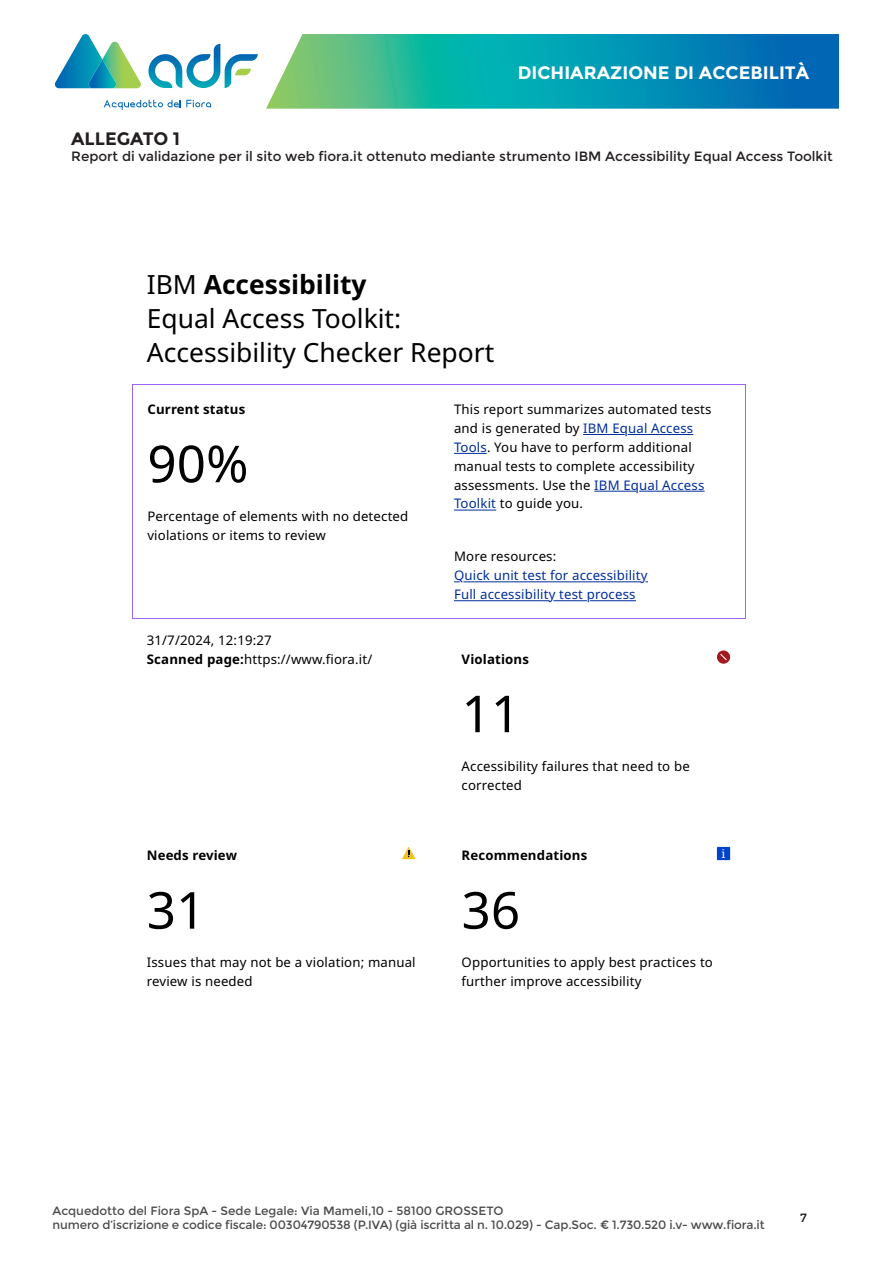
<style>
.page{position:relative;width:893px;height:1263px;background:#fff}
.page>*{position:absolute;margin:0;border:0;box-sizing:border-box;transform-origin:0 0}
.t1{font:51px "Cairo Font 0 0";letter-spacing:.005em;color:#000}
.t2{font:26.4px/34px "Cairo Font 0 0";color:#000}
.t3{font:26.4px "Cairo Font 1 0";color:#000}
.t4{font:700 18px "Montserrat";color:#fff}
.t5{font:700 18px "Montserrat";color:#231f20}
.t6{font:13.5px "Montserrat";color:#231f20}
.t7{font:13.2px/18.9px "Cairo Font 0 0";letter-spacing:.01em;color:#000}
.t8{font:13.2px/18.9px "Cairo Font 0 0";letter-spacing:.01em;color:#002d9c}
.t9{font:13.2px "Cairo Font 1 0";letter-spacing:.01em;color:#000}
.t10{font:12.3px "Cairo Font 2 0";color:#fff}
.t11{font:12px/14.4px "Montserrat";letter-spacing:-.01em;color:#4b4c4d}
.t12{font:12px "Montserrat";color:#231f20}
.s1{font-family:"Cairo Font 0 0"}
.s2{color:#002d9c}
.s3{font-family:"Cairo Font 1 0"}
</style>
<div class="page">
<svg style="left:148px;top:44px;width:110px;height:44px"></svg>
<svg style="left:55px;top:34px;width:86px;height:54px"></svg>
<svg style="left:104px;top:100px;width:107px;height:10px"></svg>
<svg style="left:266px;top:34px;width:573px;height:75px;background:#1ea0aa"></svg>
<hr style="left:132px;top:384px;width:613px;height:1px;background:#9e63fb">
<hr style="left:745px;top:384px;width:1px;height:235px;background:#9e63fb">
<hr style="left:132px;top:619px;width:614px;height:1px;background:#9e63fb">
<hr style="left:132px;top:384px;width:1px;height:235px;background:#9e63fb">
<hr style="left:583px;top:434px;width:42px;height:1px;background:#002d9c">
<hr style="left:628px;top:434px;width:65px;height:1px;background:#002d9c">
<hr style="left:454px;top:453px;width:33px;height:1px;background:#002d9c">
<hr style="left:594px;top:491px;width:42px;height:1px;background:#002d9c">
<hr style="left:639px;top:491px;width:66px;height:1px;background:#002d9c">
<hr style="left:454px;top:510px;width:42px;height:1px;background:#002d9c">
<hr style="left:463px;top:581px;width:179px;height:1px;background:#002d9c">
<hr style="left:454px;top:600px;width:96px;height:1px;background:#002d9c">
<hr style="left:553px;top:600px;width:34px;height:1px;background:#002d9c">
<hr style="left:590px;top:600px;width:46px;height:1px;background:#002d9c">
<svg style="left:717px;top:650px;width:13px;height:14px"></svg>
<svg style="left:402px;top:847px;width:13px;height:12px"></svg>
<div style="left:717px;top:847px;width:13px;height:13px;background:#0043ce"></div>
<h3 class="t4" style="left:518px;top:62px;width:293px">DICHIARAZIONE DI ACCEBILITÀ</h3>
<p class="t5" style="left:71px;top:128px;width:110px">ALLEGATO 1</p>
<p class="t6" style="left:71px;top:148px;width:763px">Report di validazione per il sito web fiora.it ottenuto mediante strumento IBM Accessibility Equal Access Toolkit</p>
<h2 class="t3" style="left:147px;top:274px;width:221px"><span class="s1">IBM</span> Accessibility</h2>
<h2 class="t2" style="left:147px;top:304px;width:349px">Equal Access Toolkit:<br>Accessibility Checker Report</h2>
<p class="t9" style="left:147px;top:404px;width:99px">Current status</p>
<h1 class="t1" style="left:147px;top:443px;width:103px">90%</h1>
<p class="t7" style="left:147px;top:508px;width:262px">Percentage of elements with no detected violations or items to review</p>
<p class="t7" style="left:454px;top:401px;width:259px">This report summarizes automated tests and is generated by <span class="s2">IBM Equal Access Tools</span>. You have to perform additional manual tests to complete accessibility assessments. Use the <span class="s2">IBM Equal Access Toolkit</span> to guide you.</p>
<p class="t7" style="left:147px;top:632px;width:227px">31/7/2024, 12:19:27<br><span class="s3">Scanned page:</span>https://www.fiora.it/</p>
<p class="t9" style="left:147px;top:850px;width:92px">Needs review</p>
<h1 class="t1" style="left:147px;top:890px;width:60px">31</h1>
<p class="t7" style="left:147px;top:954px;width:270px">Issues that may not be a violation; manual review is needed</p>
<p class="t7" style="left:454px;top:548px;width:104px">More resources:</p>
<p class="t8" style="left:454px;top:567px;width:195px">Quick unit test for accessibility<br>Full accessibility test process</p>
<p class="t9" style="left:462px;top:654px;width:69px">Violations</p>
<h1 class="t1" style="left:462px;top:693px;width:60px">11</h1>
<p class="t7" style="left:462px;top:758px;width:230px">Accessibility failures that need to be corrected</p>
<p class="t9" style="left:462px;top:850px;width:127px">Recommendations</p>
<p class="t10" style="left:722px;top:848px;width:5px">i</p>
<h1 class="t1" style="left:462px;top:890px;width:60px">36</h1>
<p class="t7" style="left:462px;top:954px;width:253px">Opportunities to apply best practices to further improve accessibility</p>
<p class="t11" style="left:52px;top:1203px;width:714px">Acquedotto del Fiora SpA - Sede Legale: Via Mameli,10 - 58100 GROSSETO<br>numero d’iscrizione e codice fiscale: 00304790538 (P.IVA) (già iscritta al n. 10.029) - Cap.Soc. € 1.730.520 i.v- www.fiora.it</p>
<p class="t12" style="left:800px;top:1210px;width:8px">7</p>
</div>
